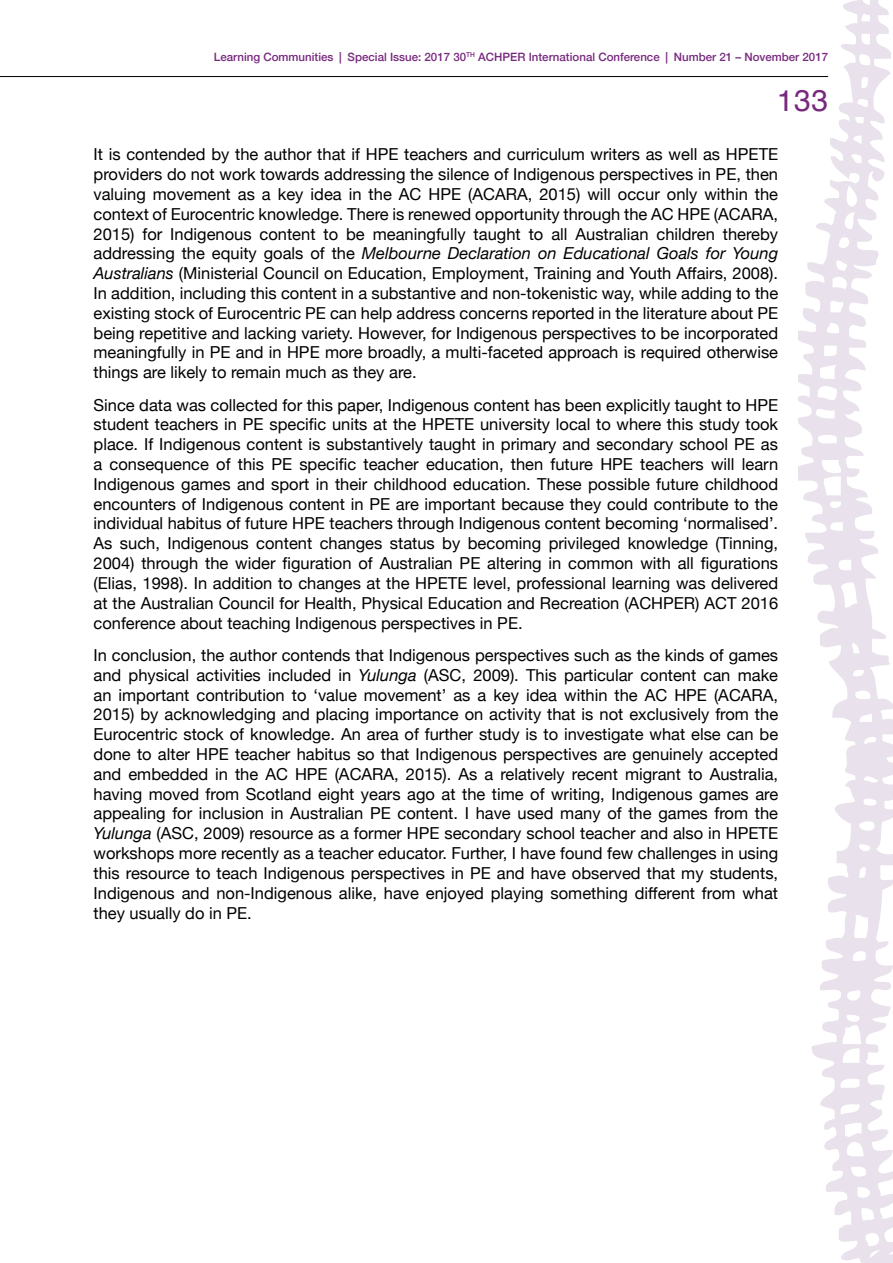
<style>
.page{position:relative;width:893px;height:1263px;background:#fff}
.page>*{position:absolute;margin:0;border:0;box-sizing:border-box;transform-origin:0 0}
.t1{font:30px "Helvetica";color:#78297e}
.t2{font:16.5px/19.8px "Helvetica Neue";color:#000;text-align:justify}
.t3{font:500 11.55px "Helvetica Neue";color:#78297e}
.s1{font-style:italic}
</style>
<div class="page">
<hr style="left:0;top:76px;width:828px;height:1px;background:#000">
<svg style="left:798px;top:0;width:95px;height:1263px"></svg>
<p class="t3" style="left:214px;top:48px;width:616px">Learning Communities | Special Issue: 2017 30<sup>th</sup> ACHPER International Conference | Number 21 – November 2017</p>
<h1 class="t1" style="left:777px;top:77px;width:53px">133</h1>
<p class="t2" style="left:94px;top:145px;width:686px">It is contended by the author that if HPE teachers and curriculum writers as well as HPETE providers do not work towards addressing the silence of Indigenous perspectives in PE, then valuing movement as a key idea in the AC HPE (ACARA, 2015) will occur only within the context of Eurocentric knowledge. There is renewed opportunity through the AC HPE (ACARA, 2015) for Indigenous content to be meaningfully taught to all Australian children thereby addressing the equity goals of the <span class="s1">Melbourne Declaration on Educational Goals for Young Australians</span> (Ministerial Council on Education, Employment, Training and Youth Affairs, 2008).<br>In addition, including this content in a substantive and non-tokenistic way, while adding to the existing stock of Eurocentric PE can help address concerns reported in the literature about PE being repetitive and lacking variety. However, for Indigenous perspectives to be incorporated meaningfully in PE and in HPE more broadly, a multi-faceted approach is required otherwise things are likely to remain much as they are.</p>
<p class="t2" style="left:94px;top:396px;width:686px">Since data was collected for this paper, Indigenous content has been explicitly taught to HPE student teachers in PE specific units at the HPETE university local to where this study took place. If Indigenous content is substantively taught in primary and secondary school PE as a consequence of this PE specific teacher education, then future HPE teachers will learn Indigenous games and sport in their childhood education. These possible future childhood encounters of Indigenous content in PE are important because they could contribute to the individual habitus of future HPE teachers through Indigenous content becoming ‘normalised’.<br>As such, Indigenous content changes status by becoming privileged knowledge (Tinning, 2004) through the wider figuration of Australian PE altering in common with all figurations (Elias, 1998). In addition to changes at the HPETE level, professional learning was delivered at the Australian Council for Health, Physical Education and Recreation (ACHPER) ACT 2016 conference about teaching Indigenous perspectives in PE.</p>
<p class="t2" style="left:94px;top:646px;width:686px">In conclusion, the author contends that Indigenous perspectives such as the kinds of games and physical activities included in <span class="s1">Yulunga</span> (ASC, 2009). This particular content can make an important contribution to ‘value movement’ as a key idea within the AC HPE (ACARA, 2015) by acknowledging and placing importance on activity that is not exclusively from the Eurocentric stock of knowledge. An area of further study is to investigate what else can be done to alter HPE teacher habitus so that Indigenous perspectives are genuinely accepted and embedded in the AC HPE (ACARA, 2015). As a relatively recent migrant to Australia, having moved from Scotland eight years ago at the time of writing, Indigenous games are appealing for inclusion in Australian PE content. I have used many of the games from the <span class="s1">Yulunga</span> (ASC, 2009) resource as a former HPE secondary school teacher and also in HPETE workshops more recently as a teacher educator. Further, I have found few challenges in using this resource to teach Indigenous perspectives in PE and have observed that my students, Indigenous and non-Indigenous alike, have enjoyed playing something different from what they usually do in PE.</p>
</div>
